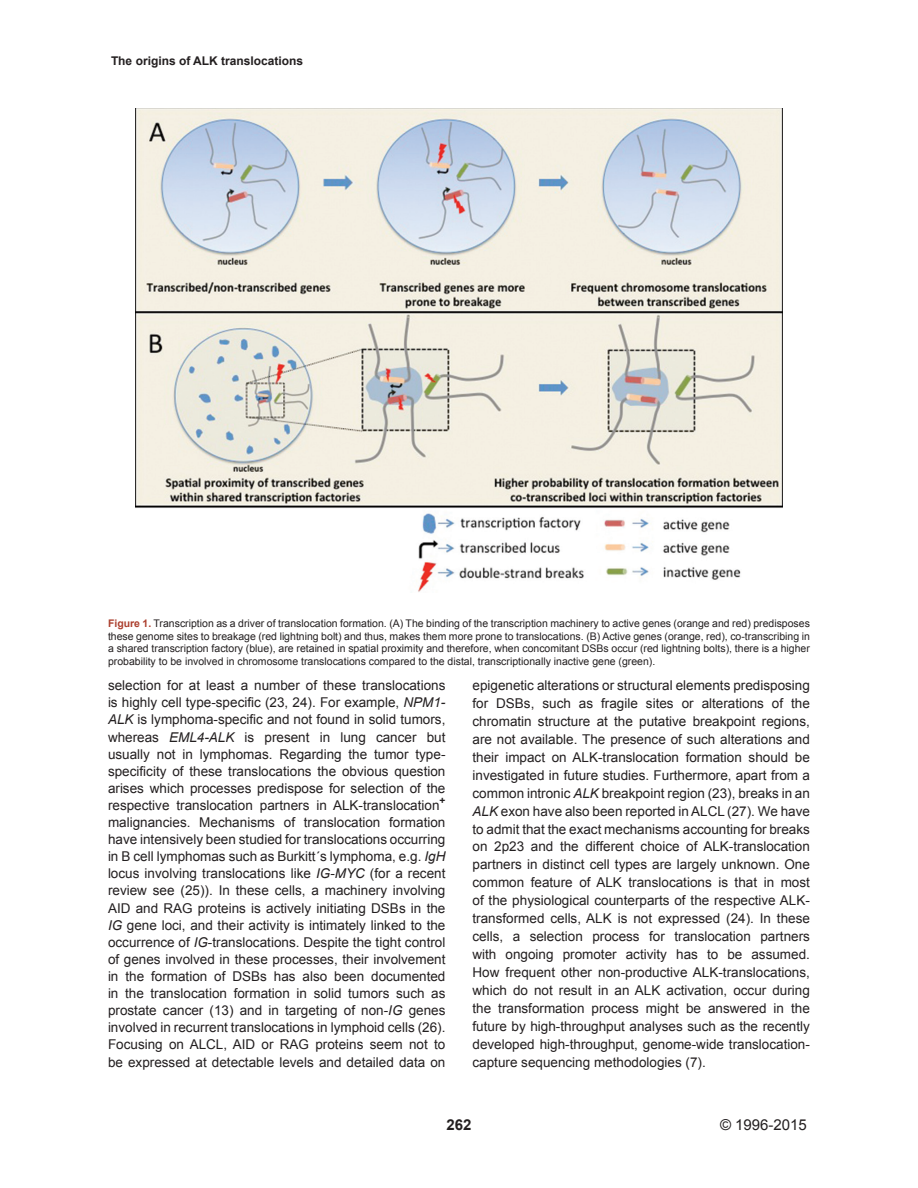
<style>
.page{position:relative;width:918px;height:1188px;background:#fff}
.page>*{position:absolute;margin:0;border:0;box-sizing:border-box;transform-origin:0 0}
.RF{font:15px "Arial";color:#231f20}
.RF-2{font:700 15px "Arial";color:#231f20}
.TX{font:13.5px/17.1px "Arial";color:#231f20;text-align:justify}
.t1{font:700 12px "Arial";color:#231f20}
.FGC{font:10.5px/12.6px "Arial";color:#231f20;text-align:justify}
.TX-2{font:700 10.2px "Arial";color:#231f20}
.s1{font-weight:700;color:#ac402f}
.s2{font-style:italic}
</style>
<div class="page">
<img style="left:136px;top:108px;width:646px;height:484px">
<p class="t1" style="left:111px;top:52px;width:194px">The origins of ALK translocations</p>
<p class="FGC" style="left:108px;top:617px;width:703px"><span class="s1">Figure 1.</span> Transcription as a driver of translocation formation. (A) The binding of the transcription machinery to active genes (orange and red) predisposes these genome sites to breakage (red lightning bolt) and thus, makes them more prone to translocations. (B) Active genes (orange, red), co-transcribing in a shared transcription factory (blue), are retained in spatial proximity and therefore, when concomitant DSBs occur (red lightning bolts), there is a higher probability to be involved in chromosome translocations compared to the distal, transcriptionally inactive gene (green).</p>
<p class="TX" style="left:108px;top:677px;width:339px">selection for at least a number of these translocations is highly cell type-specific (23, 24). For example, <span class="s2">NPM1- ALK</span> is lymphoma-specific and not found in solid tumors, whereas <span class="s2">EML4-ALK</span> is present in lung cancer but usually not in lymphomas. Regarding the tumor type&shy;specificity of these translocations the obvious question arises which processes predispose for selection of the respective translocation partners in ALK-translocation</p>
<p class="TX-2" style="left:440px;top:793px;width:7px">+</p>
<p class="TX" style="left:108px;top:814px;width:339px">malignancies. Mechanisms of translocation formation have intensively been studied for translocations occurring in B cell lymphomas such as Burkitt´s lymphoma, e.g. <span class="s2">IgH </span>locus involving translocations like <span class="s2">IG</span>-<span class="s2">MYC</span> (for a recent review see (25)). In these cells, a machinery involving AID and RAG proteins is actively initiating DSBs in the <span class="s2">IG</span> gene loci, and their activity is intimately linked to the occurrence of <span class="s2">IG</span>-translocations. Despite the tight control of genes involved in these processes, their involvement in the formation of DSBs has also been documented in the translocation formation in solid tumors such as prostate cancer (13) and in targeting of non-<span class="s2">IG</span> genes involved in recurrent translocations in lymphoid cells (26).<br>Focusing on ALCL, AID or RAG proteins seem not to be expressed at detectable levels and detailed data on</p>
<p class="TX" style="left:472px;top:676px;width:339px;line-height:17.9px">epigenetic alterations or structural elements predisposing for DSBs, such as fragile sites or alterations of the chromatin structure at the putative breakpoint regions, are not available. The presence of such alterations and their impact on ALK-translocation formation should be investigated in future studies. Furthermore, apart from a common intronic <span class="s2">ALK</span> breakpoint region (23), breaks in an <span class="s2">ALK</span> exon have also been reported in ALCL (27). We have to admit that the exact mechanisms accounting for breaks on 2p23 and the different choice of ALK-translocation partners in distinct cell types are largely unknown. One common feature of ALK translocations is that in most of the physiological counterparts of the respective ALK&shy;transformed cells, ALK is not expressed (24). In these cells, a selection process for translocation partners with ongoing promoter activity has to be assumed.<br>How frequent other non-productive ALK-translocations, which do not result in an ALK activation, occur during the transformation process might be answered in the future by high-throughput analyses such as the recently developed high-throughput, genome-wide translocation&shy;capture sequencing methodologies (7).</p>
<p class="RF-2" style="left:446px;top:1114px;width:27px">262</p>
<p class="RF" style="left:720px;top:1114px;width:88px">© 1996-2015</p>
</div>
